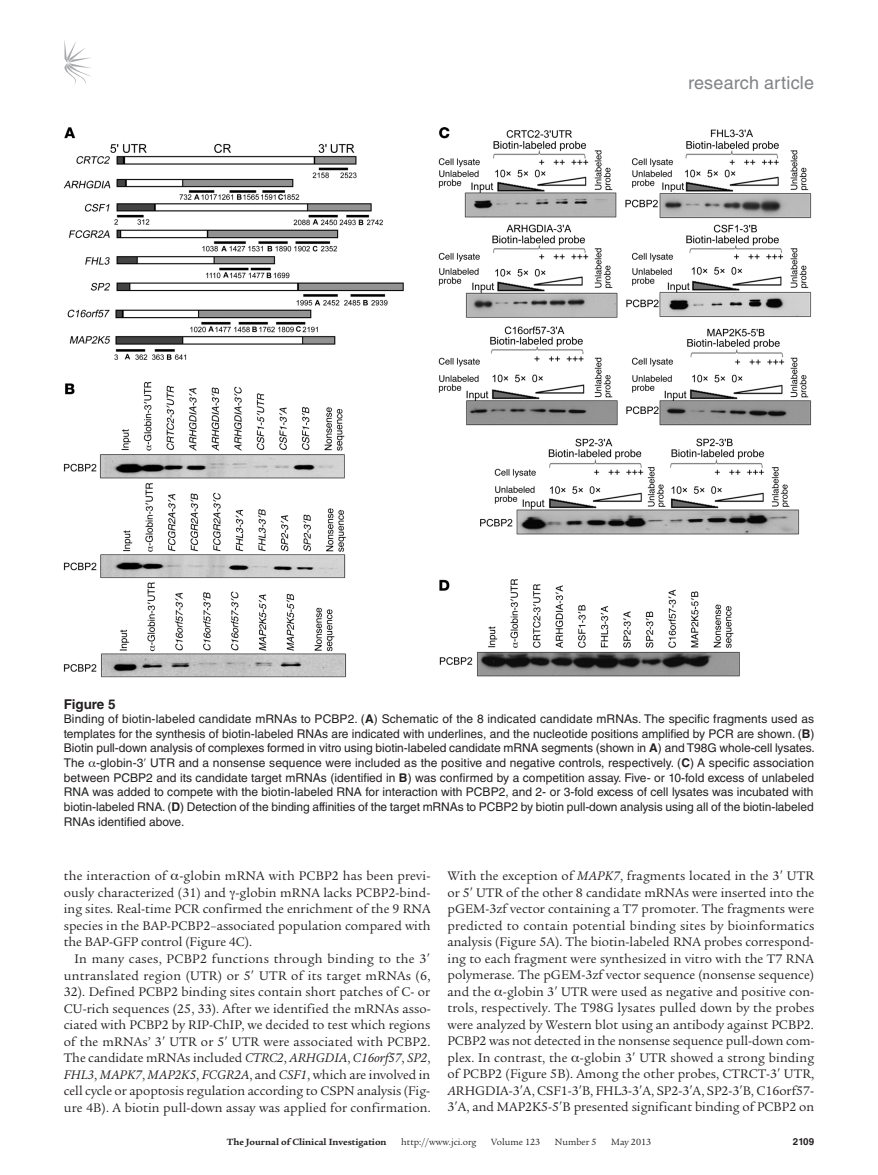
<style>
.page{position:relative;width:878px;height:1175px;background:#fff}
.page>*{position:absolute;margin:0;border:0;box-sizing:border-box;transform-origin:0 0}
.t1{font:18px "Helvetica LT Std";letter-spacing:.01em;color:#808285}
.t2{font:13.5px/16.5px "Legacy Serif Std";letter-spacing:.005em;color:#231f20;text-align:justify}
.t3{font:700 13.5px "Helvetica LT Std";color:#231f20}
.t4{font:12px/14.7px "Helvetica LT Std";letter-spacing:-.005em;color:#231f20;text-align:justify}
.t5{font:9.75px "Legacy Serif Std";color:#231f20}
.t6{font:700 9.75px "Legacy Serif Std";color:#231f20}
.t7{font:700 9.75px "Helvetica LT Std";color:#231f20}
.s1{font-weight:700}
.s2{font-style:italic}
</style>
<div class="page">
<svg style="left:64px;top:40px;width:27px;height:45px"></svg>
<img style="left:64px;top:127px;width:748px;height:551px">
<h1 class="t1" style="left:688px;top:73px;width:127px">research article</h1>
<p class="t3" style="left:64px;top:695px;width:53px">Figure 5</p>
<p class="t4" style="left:64px;top:711px;width:752px">Binding of biotin-labeled candidate mRNAs to PCBP2. (<span class="s1">A</span>) Schematic of the 8 indicated candidate mRNAs. The specific fragments used as templates for the synthesis of biotin-labeled RNAs are indicated with underlines, and the nucleotide positions amplified by PCR are shown. (<span class="s1">B</span>)<br>Biotin pull-down analysis of complexes formed in vitro using biotin-labeled candidate mRNA segments (shown in <span class="s1">A</span>) and T98G whole-cell lysates.<br>The -globin-3 UTR and a nonsense sequence were included as the positive and negative controls, respectively. (<span class="s1">C</span>) A specific association between PCBP2 and its candidate target mRNAs (identified in <span class="s1">B</span>) was confirmed by a competition assay. Five- or 10-fold excess of unlabeled RNA was added to compete with the biotin-labeled RNA for interaction with PCBP2, and 2- or 3-fold excess of cell lysates was incubated with biotin-labeled RNA. (<span class="s1">D</span>) Detection of the binding affinities of the target mRNAs to PCBP2 by biotin pull-down analysis using all of the biotin-labeled RNAs identified above.</p>
<p class="t2" style="left:64px;top:868px;width:368px">the interaction of -globin mRNA with PCBP2 has been previ&shy;ously characterized (31) and -globin mRNA lacks PCBP2-bind&shy;ing sites. Real-time PCR confirmed the enrichment of the 9 RNA species in the BAP-PCBP2–associated population compared with the BAP-GFP control (Figure 4C).</p>
<p class="t2" style="left:64px;top:950px;width:368px;text-align:center">In many cases, PCBP2 functions through binding to the 3 untranslated region (UTR) or 5 UTR of its target mRNAs (6, 32). Defined PCBP2 binding sites contain short patches of C- or CU-rich sequences (25, 33). After we identified the mRNAs asso&shy;ciated with PCBP2 by RIP-ChIP, we decided to test which regions of the mRNAs’ 3 UTR or 5 UTR were associated with PCBP2.<br>The candidate mRNAs included <span class="s2">CTRC2</span>, <span class="s2">ARHGDIA</span>, <span class="s2">C16orf57</span>, <span class="s2">SP2</span>, <span class="s2">FHL3</span>, <span class="s2">MAPK7</span>, <span class="s2">MAP2K5</span>, <span class="s2">FCGR2A</span>, and <span class="s2">CSF1</span>, which are involved in cell cycle or apoptosis regulation according to CSPN analysis (Fig&shy;ure 4B). A biotin pull-down assay was applied for confirmation.</p>
<p class="t2" style="left:447px;top:868px;width:368px">With the exception of <span class="s2">MAPK7</span>, fragments located in the 3 UTR or 5 UTR of the other 8 candidate mRNAs were inserted into the pGEM-3zf vector containing a T7 promoter. The fragments were predicted to contain potential binding sites by bioinformatics analysis (Figure 5A). The biotin-labeled RNA probes correspond&shy;ing to each fragment were synthesized in vitro with the T7 RNA polymerase. The pGEM-3zf vector sequence (nonsense sequence) and the -globin 3 UTR were used as negative and positive con&shy;trols, respectively. The T98G lysates pulled down by the probes were analyzed by Western blot using an antibody against PCBP2.<br>PCBP2 was not detected in the nonsense sequence pull-down com&shy;plex. In contrast, the -globin 3 UTR showed a strong binding of PCBP2 (Figure 5B). Among the other probes, CTRCT-3 UTR, <span class="s2">A</span>RHGDIA-3 A, CSF1-3 B, FHL3-3 A, SP2-3 A, SP2-3 B, C16orf57- 3 A, and MAP2K5-5 B presented significant binding of PCBP2 on</p>
<p class="t6" style="left:227px;top:1135px;width:161px">The Journal of Clinical Investigation</p>
<p class="t5" style="left:401px;top:1136px;width:77px">http://www.jci.org</p>
<p class="t5" style="left:491px;top:1136px;width:50px">Volume 123</p>
<p class="t5" style="left:555px;top:1136px;width:43px">Number 5</p>
<p class="t5" style="left:611px;top:1136px;width:41px">May 2013</p>
<p class="t7" style="left:793px;top:1135px;width:23px">2109</p>
</div>
